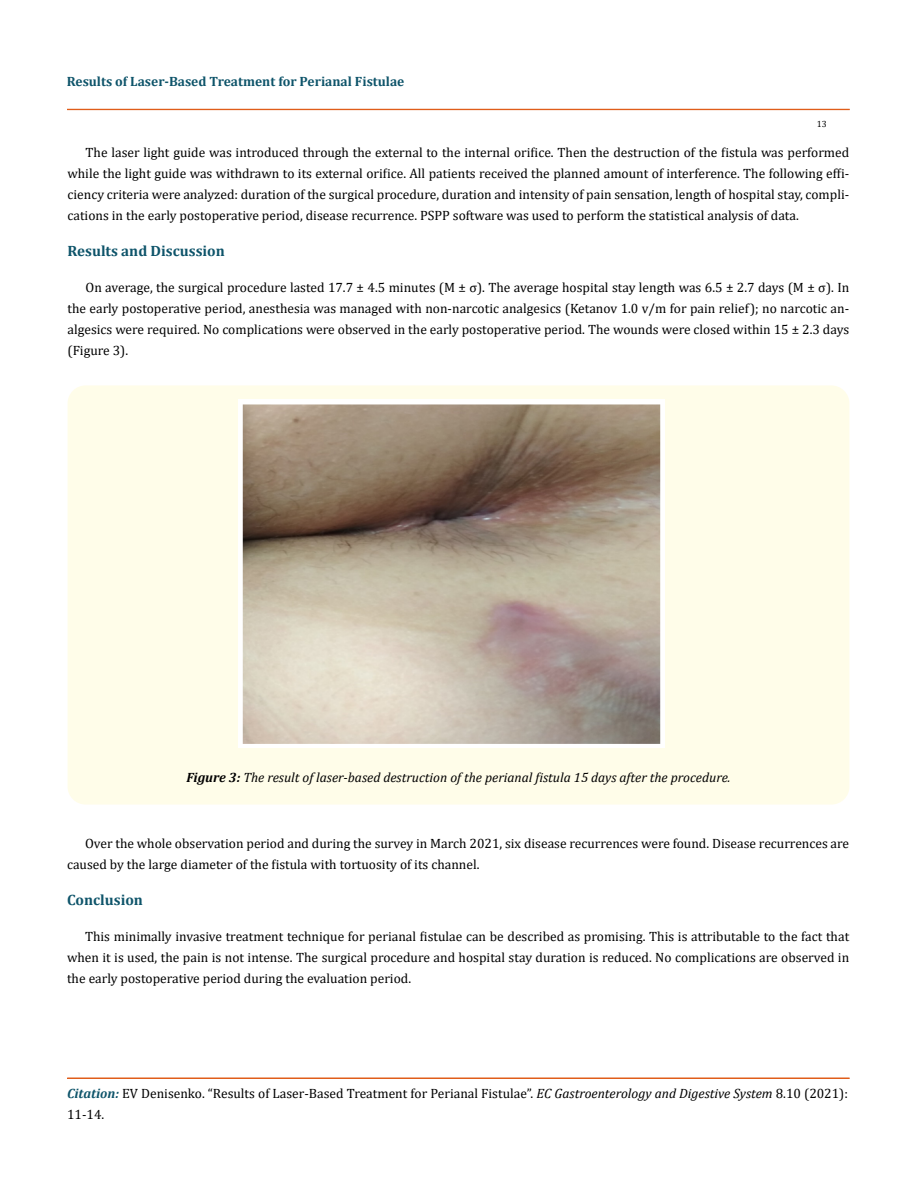
<style>
.page{position:relative;width:917px;height:1190px;background:#fff}
.page>*{position:absolute;margin:0;border:0;box-sizing:border-box;transform-origin:0 0}
.t1{font:700 15px "Cambria";color:#0e546a}
.t2{font:13.5px/21px "Cambria";color:#000;text-align:justify}
.t3{font:italic 13.5px "Cambria";color:#000}
.t4{font:700 13.5px "Cambria";color:#0e546a}
.t5{font:9px "Cambria";color:#000}
.s1{font-weight:700}
.s2{font-weight:700;font-style:italic;color:#0e546a}
.s3{font-style:italic}
</style>
<div class="page">
<div style="left:67px;top:109px;width:782px;height:1px;border:1px solid #e05d1a"></div>
<div style="left:67px;top:1078px;width:782px;height:1px;border:1px solid #e05d1a"></div>
<div style="left:68px;top:385px;width:781px;height:419px;background:#fffde9;border-radius:18px"></div>
<img style="left:238px;top:399px;width:426px;height:348px">
<p class="t4" style="left:67px;top:72px;width:339px">Results of Laser-Based Treatment for Perianal Fistulae</p>
<p class="t5" style="left:816px;top:118px;width:11px">13</p>
<p class="t2" style="left:68px;top:142px;width:783px;text-indent:18px">The laser light guide was introduced through the external to the internal orifice. Then the destruction of the fistula was performed while the light guide was withdrawn to its external orifice. All patients received the planned amount of interference. The following effi&shy;ciency criteria were analyzed: duration of the surgical procedure, duration and intensity of pain sensation, length of hospital stay, compli&shy;cations in the early postoperative period, disease recurrence. PSPP software was used to perform the statistical analysis of data.</p>
<p class="t1" style="left:68px;top:240px;width:159px">Results and Discussion</p>
<p class="t2" style="left:68px;top:277px;width:783px;text-indent:18px">On average, the surgical procedure lasted 17.7 ± 4.5 minutes (M ± σ). The average hospital stay length was 6.5 ± 2.7 days (M ± σ). In the early postoperative period, anesthesia was managed with non-narcotic analgesics (Ketanov 1.0 v/m for pain relief); no narcotic an&shy;algesics were required. No complications were observed in the early postoperative period. The wounds were closed within 15 ± 2.3 days (Figure 3).</p>
<p class="t3" style="left:186px;top:768px;width:545px"><span class="s1">Figure 3:</span> The result of laser-based destruction of the perianal fistula 15 days after the procedure.</p>
<p class="t2" style="left:67px;top:832px;width:783px;text-indent:18px">Over the whole observation period and during the survey in March 2021, six disease recurrences were found. Disease recurrences are caused by the large diameter of the fistula with tortuosity of its channel.</p>
<p class="t1" style="left:67px;top:889px;width:77px">Conclusion</p>
<p class="t2" style="left:67px;top:925px;width:783px;text-indent:18px">This minimally invasive treatment technique for perianal fistulae can be described as promising. This is attributable to the fact that when it is used, the pain is not intense. The surgical procedure and hospital stay duration is reduced. No complications are observed in the early postoperative period during the evaluation period.</p>
<p class="t2" style="left:67px;top:1083px;width:782px"><span class="s2">Citation:</span> EV Denisenko. “Results of Laser-Based Treatment for Perianal Fistulae”. <span class="s3">EC Gastroenterology and Digestive System</span> 8.10 (2021):<br>11-14.</p>
</div>
